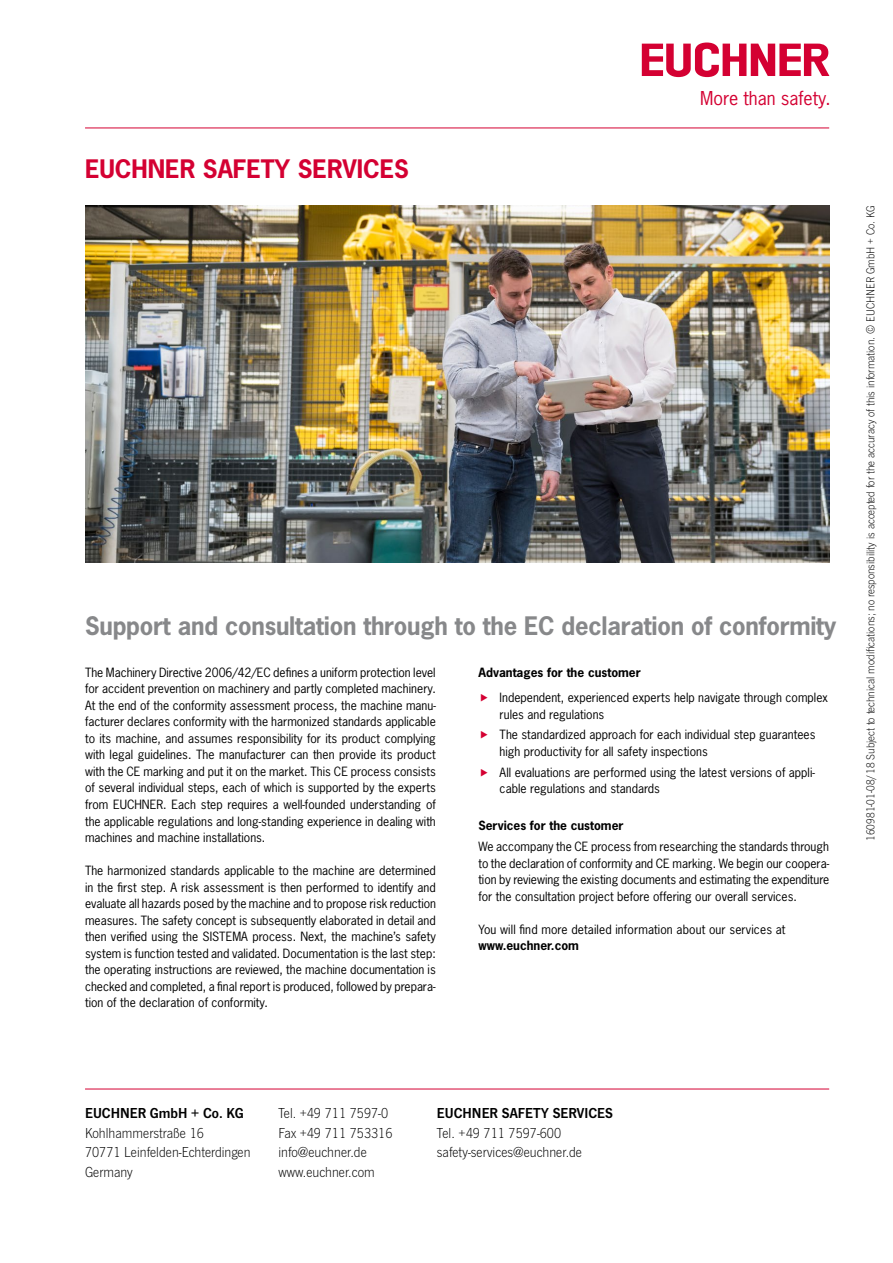
<style>
.page{position:relative;width:893px;height:1263px;background:#fff}
.page>*{position:absolute;margin:0;border:0;box-sizing:border-box;transform-origin:0 0}
.t1{font:700 24px "News Gothic Std";letter-spacing:-.01em;color:#87888a}
.t2{font:700 24px "News Gothic Std";color:#d40032}
.t3{font:18px "News Gothic Std";color:#d40032}
.t4{font:300 15px/19.5px "News Got";color:#000}
.t5{font:15px "News Got Dem";color:#000}
.t6{font:12px/16.5px "News Gothic Std";color:#000;text-align:justify}
.t7{font:300 12px "News Got";color:#000}
.t8{font:700 12px "News Gothic Std";color:#000}
</style>
<div class="page">
<svg style="left:642px;top:43px;width:187px;height:34px"></svg>
<img style="left:85px;top:206px;width:744px;height:357px">
<hr style="left:85px;top:128px;width:744px;height:1px;background:#d40032">
<hr style="left:85px;top:1089px;width:744px;height:1px;background:#d40032">
<h1 class="t2" style="left:85px;top:153px;width:294px">Euchner Safety Services</h1>
<h2 class="t3" style="left:700px;top:87px;width:132px">More than safety.</h2>
<h1 class="t1" style="left:85px;top:610px;width:753px">Support and consultation through to the EC declaration of conformity</h1>
<p class="t6" style="left:85px;top:664px;width:352px">The Machinery Directive 2006/42/EC defines a uniform protection level for accident prevention on machinery and partly completed machinery.<br>At the end of the conformity assessment process, the machine manu&shy;facturer declares conformity with the harmonized standards applicable to its machine, and assumes responsibility for its product complying with legal guidelines. The manufacturer can then provide its product with the CE marking and put it on the market. This CE process consists of several individual steps, each of which is supported by the experts from EUCHNER. Each step requires a well-founded understanding of the applicable regulations and long-standing experience in dealing with machines and machine installations.</p>
<p class="t6" style="left:85px;top:862px;width:353px">The harmonized standards applicable to the machine are determined in the first step. A risk assessment is then performed to identify and evaluate all hazards posed by the machine and to propose risk reduction measures. The safety concept is subsequently elaborated in detail and then verified using the SISTEMA process. Next, the machine’s safety system is function tested and validated. Documentation is the last step: the operating instructions are reviewed, the machine documentation is checked and completed, a final report is produced, followed by prepara&shy;tion of the declaration of conformity.</p>
<p class="t8" style="left:478px;top:664px;width:164px">Advantages for the customer</p>
<p class="t6" style="left:500px;top:689px;width:330px">Independent, experienced experts help navigate through complex rules and regulations</p>
<p class="t6" style="left:500px;top:726px;width:317px">The standardized approach for each individual step guarantees high productivity for all safety inspections</p>
<p class="t6" style="left:500px;top:764px;width:317px">All evaluations are performed using the latest versions of appli&shy;cable regulations and standards</p>
<p class="t8" style="left:478px;top:818px;width:147px">Services for the customer</p>
<p class="t6" style="left:478px;top:838px;width:352px">We accompany the CE process from researching the standards through to the declaration of conformity and CE marking. We begin our coopera&shy;tion by reviewing the existing documents and estimating the expenditure for the consultation project before offering our overall services.</p>
<p class="t6" style="left:478px;top:921px;width:309px">You will find more detailed information about our services at</p>
<p class="t8" style="left:478px;top:938px;width:102px">www.euchner.com</p>
<p class="t7" style="left:864px;top:841px;width:637px;rotate:-90deg">160981-01-08/18 Subject to technical modifications; no responsibility is accepted for the accuracy of this information. © EUCHNER GmbH + Co. KG</p>
<p class="t5" style="left:85px;top:1104px;width:160px">EUCHNER GMBH + CO. KG</p>
<p class="t4" style="left:85px;top:1123px;width:167px">Kohlhammerstraße 16<br>70771 Leinfelden-Echterdingen<br>Germany</p>
<p class="t4" style="left:279px;top:1104px;width:115px">Tel. +49 711 7597-0<br>Fax +49 711 753316 info@euchner.de www.euchner.com</p>
<p class="t5" style="left:437px;top:1104px;width:161px">EUCHNER SAFETY SERVICES</p>
<p class="t4" style="left:437px;top:1123px;width:147px">Tel. +49 711 7597-600 safety-services@euchner.de</p>
</div>
